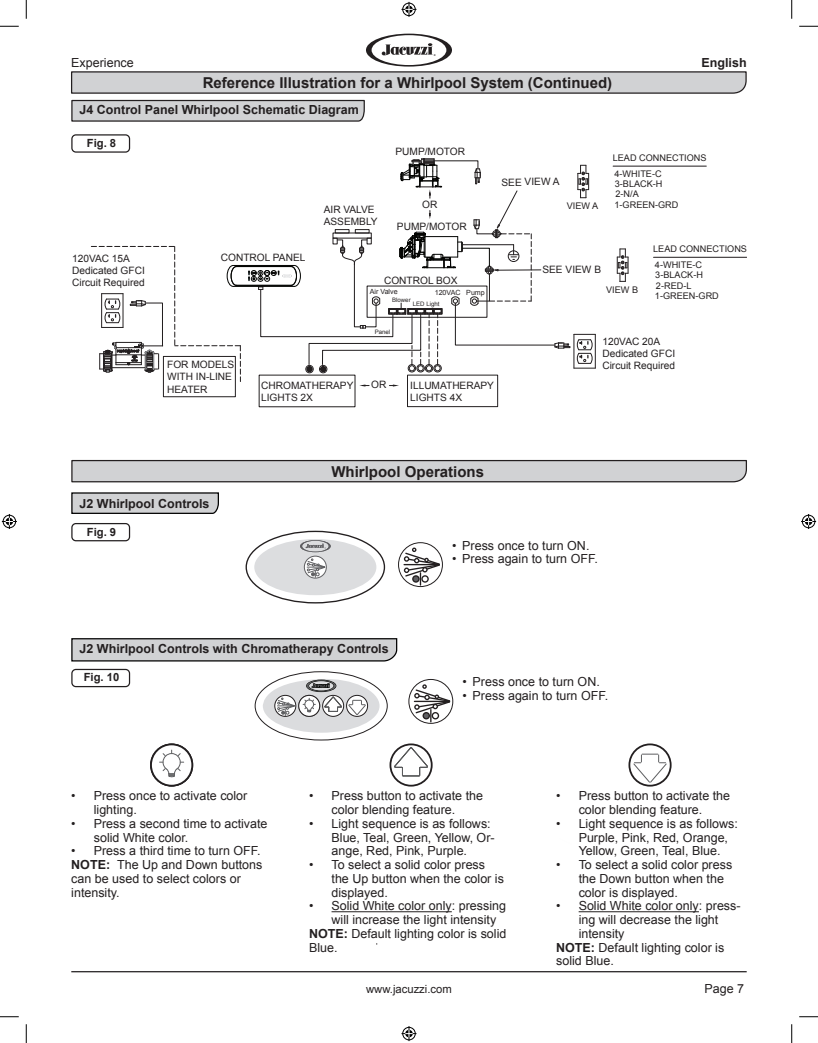
<style>
.page{position:relative;width:818px;height:1043px;background:#fff}
.page>*{position:absolute;margin:0;border:0;box-sizing:border-box;transform-origin:0 0}
.t1{font:700 15px "Arial";color:#231f20}
.t2{font:12.5px/13.8px "Arial";color:#231f20}
.Subheader{font:700 12.5px "Arial";color:#231f20}
.Figure_Caption_-_Cen{font:700 11.25px "Arial";color:#231f20}
.t3{font:11.25px "Arial";color:#231f20}
.t4{font:10.12px/12.1px "Arial";color:#231f20}
.t5{font:9.12px/15.6px "Arial";color:#231f20}
.t6{font:7.12px "Arial";color:#231f20}
.t7{font:6.12px "Arial";color:#231f20}
.s1{font-weight:700}
</style>
<div class="page">
<hr style="left:71px;top:971px;width:675px;height:1px;background:#231f20">
<hr style="left:595px;top:334px;width:1px;height:34px;background:#231f20">
<hr style="left:613px;top:166px;width:93px;height:1px;background:#231f20">
<hr style="left:653px;top:257px;width:93px;height:1px;background:#231f20">
<svg style="left:617px;top:248px;width:11px;height:34px"></svg>
<div style="left:407px;top:375px;width:91px;height:32px;border:1px solid #231f20"></div>
<svg style="left:389px;top:384px;width:10px;height:3px"></svg>
<div style="left:305px;top:365px;width:8px;height:8px;border:1px solid #231f20;border-radius:50%"></div>
<div style="left:319px;top:365px;width:8px;height:8px;border:1px solid #231f20;border-radius:50%"></div>
<svg style="left:359px;top:384px;width:10px;height:3px"></svg>
<hr style="left:236px;top:285px;width:55px;height:1px;background:#040503">
<hr style="left:236px;top:266px;width:55px;height:1px;background:#040503">
<svg style="left:91px;top:246px;width:150px;height:135px"></svg>
<hr style="left:233px;top:265px;width:61px;height:1px;background:#040503">
<hr style="left:233px;top:286px;width:61px;height:1px;background:#040503">
<div style="left:163px;top:356px;width:73px;height:41px;border:1px solid #231f20"></div>
<svg style="left:248px;top:158px;width:347px;height:214px"></svg>
<div style="left:71px;top:134px;width:59px;height:19px;border:1px solid #231f20;border-radius:4px"></div>
<div style="left:71px;top:523px;width:59px;height:18px;border:1px solid #231f20;border-radius:4px"></div>
<svg style="left:245px;top:530px;width:140px;height:73px"></svg>
<div style="left:254px;top:539px;width:122px;height:56px;background:#dcdddf;border-radius:50%"></div>
<svg style="left:304px;top:556px;width:22px;height:22px"></svg>
<div style="left:304px;top:556px;width:22px;height:22px;border:1px solid #5f5f62;border-radius:50%"></div>
<svg style="left:307px;top:559px;width:18px;height:18px"></svg>
<svg style="left:300px;top:540px;width:31px;height:12px"></svg>
<svg style="left:71px;top:492px;width:148px;height:22px"></svg>
<svg style="left:71px;top:638px;width:327px;height:24px"></svg>
<div style="left:71px;top:669px;width:59px;height:18px;border:1px solid #231f20;border-radius:4px"></div>
<svg style="left:71px;top:34px;width:676px;height:88px"></svg>
<svg style="left:71px;top:459px;width:676px;height:24px"></svg>
<svg style="left:151px;top:744px;width:41px;height:41px"></svg>
<div style="left:150px;top:743px;width:43px;height:43px;border:2px solid #231f20;border-radius:50%"></div>
<svg style="left:154px;top:750px;width:37px;height:27px"></svg>
<hr style="left:331px;top:911px;width:121px;height:1px;background:#231f20">
<hr style="left:578px;top:911px;width:121px;height:1px;background:#231f20">
<svg style="left:629px;top:744px;width:41px;height:41px"></svg>
<div style="left:628px;top:743px;width:43px;height:43px;border:2px solid #231f20;border-radius:50%"></div>
<svg style="left:632px;top:753px;width:35px;height:30px"></svg>
<svg style="left:261px;top:671px;width:118px;height:61px"></svg>
<svg style="left:409px;top:679px;width:44px;height:44px"></svg>
<div style="left:408px;top:679px;width:45px;height:44px;border:1px solid #231f20;border-radius:50%"></div>
<svg style="left:414px;top:684px;width:37px;height:37px"></svg>
<div style="left:422px;top:712px;width:8px;height:7px;border:1px solid #231f20;border-radius:50%"></div>
<svg style="left:390px;top:744px;width:41px;height:41px"></svg>
<div style="left:389px;top:743px;width:43px;height:43px;border:2px solid #231f20;border-radius:50%"></div>
<svg style="left:393px;top:746px;width:35px;height:30px"></svg>
<svg style="left:398px;top:542px;width:44px;height:44px"></svg>
<div style="left:398px;top:542px;width:45px;height:45px;border:1px solid #231f20;border-radius:50%"></div>
<svg style="left:404px;top:547px;width:37px;height:38px"></svg>
<div style="left:412px;top:575px;width:7px;height:7px;border:1px solid #231f20;border-radius:50%"></div>
<svg style="left:0;top:25px;width:19px;height:2px"></svg>
<svg style="left:799px;top:25px;width:19px;height:2px"></svg>
<svg style="left:0;top:1016px;width:19px;height:1px"></svg>
<svg style="left:799px;top:1016px;width:19px;height:1px"></svg>
<svg style="left:25px;top:0;width:2px;height:19px"></svg>
<svg style="left:25px;top:1024px;width:2px;height:18px"></svg>
<svg style="left:791px;top:0;width:1px;height:19px"></svg>
<svg style="left:791px;top:1024px;width:1px;height:18px"></svg>
<svg style="left:401px;top:2px;width:15px;height:15px"></svg>
<svg style="left:401px;top:1026px;width:15px;height:15px"></svg>
<svg style="left:2px;top:514px;width:15px;height:15px"></svg>
<svg style="left:801px;top:514px;width:15px;height:15px"></svg>
<p class="t2" style="left:71px;top:55px;width:64px">Experience</p>
<p class="Subheader" style="left:701px;top:54px;width:47px">English</p>
<p class="t1" style="left:203px;top:73px;width:411px">Reference Illustration for a Whirlpool System (Continued)</p>
<p class="Subheader" style="left:79px;top:101px;width:281px">J4 Control Panel Whirlpool Schematic Diagram</p>
<p class="Figure_Caption_-_Cen" style="left:87px;top:135px;width:31px">Fig. 8</p>
<p class="t4" style="left:324px;top:203px;width:55px">AIR VALVE<br>ASSEMBLY</p>
<p class="t4" style="left:395px;top:145px;width:71px">PUMP/MOTOR</p>
<p class="t4" style="left:422px;top:198px;width:17px">OR</p>
<p class="t4" style="left:397px;top:221px;width:71px">PUMP/MOTOR</p>
<p class="t4" style="left:72px;top:252px;width:74px">120VAC 15A<br>Dedicated GFCI<br>Circuit Required</p>
<p class="t4" style="left:221px;top:251px;width:86px">CONTROL PANEL</p>
<p class="t4" style="left:384px;top:274px;width:75px">CONTROL BOX</p>
<p class="t6" style="left:434px;top:287px;width:52px">120VAC Pump</p>
<p class="t7" style="left:374px;top:328px;width:17px">Panel</p>
<p class="t6" style="left:370px;top:286px;width:29px">Air Valve</p>
<p class="t7" style="left:392px;top:296px;width:20px">Blower</p>
<p class="t7" style="left:413px;top:300px;width:28px">LED Light</p>
<p class="t4" style="left:501px;top:176px;width:60px">SEE VIEW A</p>
<p class="t5" style="left:612px;top:150px;width:95px">LEAD CONNECTIONS<br>4-WHITE-C</p>
<p class="t5" style="left:614px;top:178px;width:49px;line-height:10.6px">3-BLACK-H<br>2-N/A</p>
<p class="t5" style="left:566px;top:198px;width:33px">VIEW A</p>
<p class="t5" style="left:614px;top:197px;width:65px">1-GREEN-GRD</p>
<p class="t5" style="left:653px;top:241px;width:95px">LEAD CONNECTIONS<br>4-WHITE-C</p>
<p class="t5" style="left:655px;top:270px;width:65px;line-height:10.4px">3-BLACK-H<br>2-RED-L<br>1-GREEN-GRD</p>
<p class="t4" style="left:542px;top:263px;width:60px">SEE VIEW B</p>
<p class="t5" style="left:606px;top:282px;width:33px">VIEW B</p>
<p class="t4" style="left:167px;top:359px;width:69px">FOR MODELS<br>WITH IN-LINE<br>HEATER</p>
<p class="Subheader" style="left:79px;top:495px;width:131px">J2 Whirlpool Controls</p>
<p class="Figure_Caption_-_Cen" style="left:87px;top:524px;width:31px">Fig. 9</p>
<p class="t4" style="left:261px;top:379px;width:94px">CHROMATHERAPY<br>LIGHTS 2X</p>
<p class="t4" style="left:371px;top:379px;width:17px">OR</p>
<p class="t4" style="left:410px;top:379px;width:85px">ILLUMATHERAPY<br>LIGHTS 4X</p>
<p class="t1" style="left:331px;top:461px;width:154px">Whirlpool Operations</p>
<p class="t4" style="left:602px;top:335px;width:74px">120VAC 20A<br>Dedicated GFCI<br>Circuit Required</p>
<p class="t2" style="left:452px;top:538px;width:139px">• Press once to turn ON.</p>
<p class="t2" style="left:452px;top:552px;width:147px">• Press again to turn OFF.</p>
<p class="Subheader" style="left:79px;top:640px;width:311px">J2 Whirlpool Controls with Chromatherapy Controls</p>
<p class="Figure_Caption_-_Cen" style="left:84px;top:670px;width:37px">Fig. 10</p>
<p class="t2" style="left:462px;top:675px;width:139px">• Press once to turn ON.</p>
<p class="t2" style="left:462px;top:689px;width:147px">• Press again to turn OFF.</p>
<p class="t2" style="left:94px;top:789px;width:155px;text-indent:-22px">• Press once to activate color lighting.</p>
<p class="t2" style="left:94px;top:816px;width:175px;text-indent:-22px">• Press a second time to activate solid White color.</p>
<p class="t2" style="left:71px;top:844px;width:191px">• Press a third time to turn OFF.</p>
<p class="t2" style="left:71px;top:858px;width:193px"><span class="s1">NOTE:</span> The Up and Down buttons can be used to select colors or intensity.</p>
<p class="t2" style="left:309px;top:789px;width:175px;text-align:center">• Press button to activate the color blending feature.</p>
<p class="t2" style="left:331px;top:816px;width:165px;text-indent:-22px">• Light sequence is as follows:<br>Blue, Teal, Green, Yellow, Or&shy;ange, Red, Pink, Purple.</p>
<p class="t2" style="left:331px;top:858px;width:174px;text-indent:-22px">• To select a solid color press the Up button when the color is displayed.</p>
<p class="t2" style="left:331px;top:899px;width:176px;text-indent:-22px">• Solid White color only: pressing will increase the light intensity</p>
<p class="t2" style="left:309px;top:926px;width:199px"><span class="s1">NOTE:</span> Default lighting color is solid<br>Blue.</p>
<p class="t2" style="left:556px;top:789px;width:175px;text-align:center">• Press button to activate the color blending feature.</p>
<p class="t2" style="left:578px;top:816px;width:161px;text-indent:-22px">• Light sequence is as follows:<br>Purple, Pink, Red, Orange,<br>Yellow, Green, Teal, Blue.</p>
<p class="t2" style="left:578px;top:858px;width:155px;text-indent:-22px">• To select a solid color press the Down button when the color is displayed.</p>
<p class="t2" style="left:578px;top:899px;width:163px;text-indent:-22px">• Solid White color only: press&shy;ing will decrease the light intensity</p>
<p class="t2" style="left:556px;top:940px;width:170px"><span class="s1">NOTE:</span> Default lighting color is solid Blue.</p>
<p class="t3" style="left:366px;top:981px;width:87px">www.jacuzzi.com</p>
<p class="t2" style="left:704px;top:981px;width:41px">Page 7</p>
</div>
